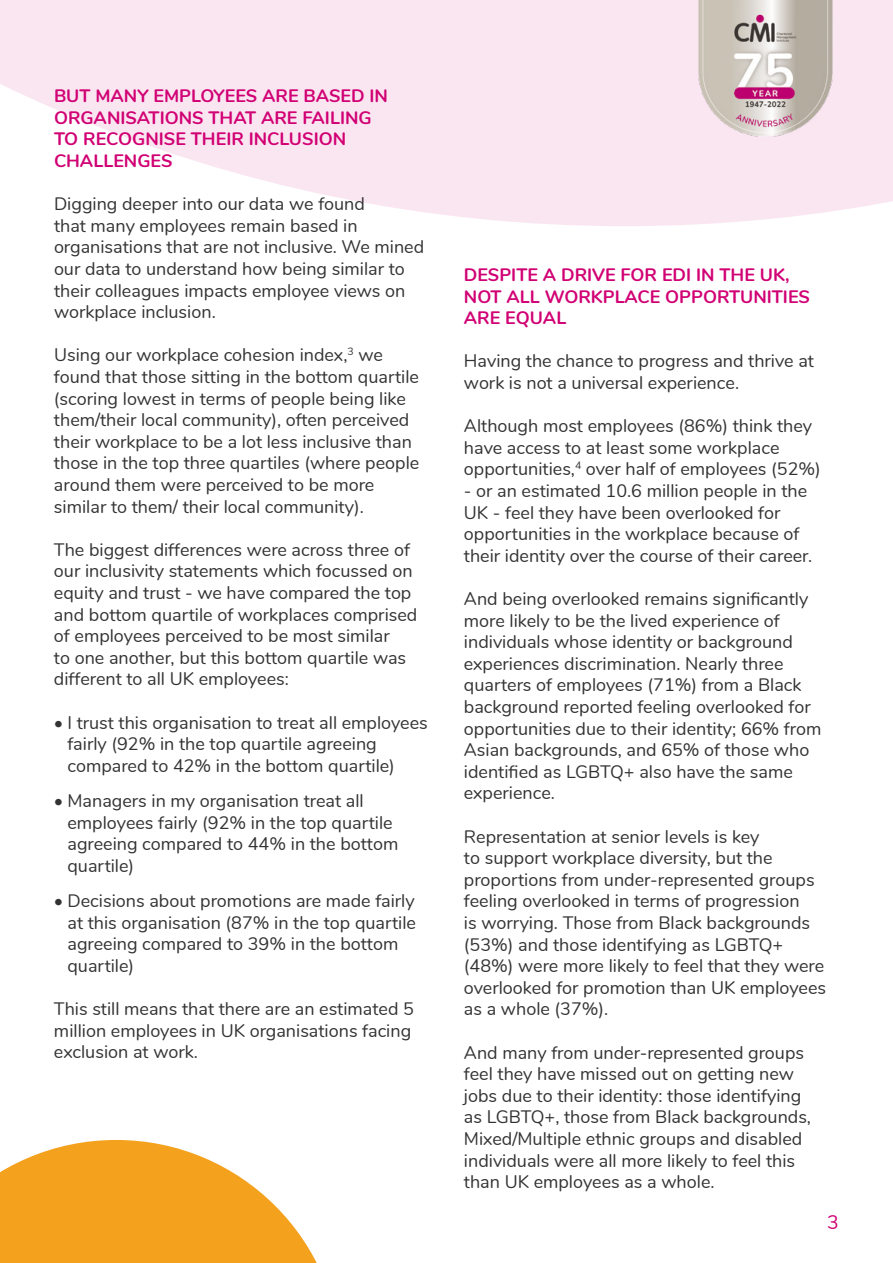
<style>
.page{position:relative;width:893px;height:1263px;background:#fff}
.page>*{position:absolute;margin:0;border:0;box-sizing:border-box;transform-origin:0 0}
.t1{font:19.5px "Nunito";color:#d10074}
.t2{font:18px/21.6px "Nunito";color:#343333}
.t3{font:700 18px/21.6px "Nunito";color:#d10074}
</style>
<div class="page">
<svg style="left:0;top:0;width:893px;height:226px;fill:#fae6f1"></svg>
<svg style="left:0;top:1140px;width:317px;height:123px"></svg>
<img style="left:695px;top:0;width:140px;height:137px">
<p class="t3" style="left:54px;top:84px;width:336px">BUT MANY EMPLOYEES ARE BASED IN<br>ORGANISATIONS THAT ARE FAILING<br>TO RECOGNISE THEIR INCLUSION<br>CHALLENGES</p>
<p class="t2" style="left:54px;top:192px;width:372px">Digging deeper into our data we found<br>that many employees remain based in organisations that are not inclusive. We mined our data to understand how being similar to their colleagues impacts employee views on workplace inclusion.</p>
<p class="t2" style="left:54px;top:343px;width:367px">Using our workplace cohesion index,<sup>3</sup> we found that those sitting in the bottom quartile (scoring lowest in terms of people being like them/their local community), often perceived their workplace to be a lot less inclusive than those in the top three quartiles (where people around them were perceived to be more similar to them/ their local community).</p>
<p class="t2" style="left:54px;top:538px;width:365px">The biggest differences were across three of our inclusivity statements which focussed on equity and trust - we have compared the top and bottom quartile of workplaces comprised of employees perceived to be most similar<br>to one another, but this bottom quartile was different to all UK employees:</p>
<p class="t2" style="left:67px;top:711px;width:362px;text-indent:-14px">• I trust this organisation to treat all employees fairly (92% in the top quartile agreeing compared to 42% in the bottom quartile)</p>
<p class="t2" style="left:67px;top:789px;width:332px;text-indent:-14px">• Managers in my organisation treat all employees fairly (92% in the top quartile agreeing compared to 44% in the bottom quartile)</p>
<p class="t2" style="left:67px;top:889px;width:350px;text-indent:-14px">• Decisions about promotions are made fairly at this organisation (87% in the top quartile agreeing compared to 39% in the bottom quartile)</p>
<p class="t2" style="left:54px;top:997px;width:361px">This still means that there are an estimated 5 million employees in UK organisations facing exclusion at work.</p>
<p class="t3" style="left:464px;top:263px;width:347px">DESPITE A DRIVE FOR EDI IN THE UK,<br>NOT ALL WORKPLACE OPPORTUNITIES<br>ARE EQUAL</p>
<p class="t2" style="left:464px;top:349px;width:352px">Having the chance to progress and thrive at work is not a universal experience.</p>
<p class="t2" style="left:464px;top:414px;width:358px">Although most employees (86%) think they have access to at least some workplace opportunities,<sup>4</sup> over half of employees (52%)</p>
<p class="t2" style="left:464px;top:479px;width:350px">- or an estimated 10.6 million people in the UK - feel they have been overlooked for opportunities in the workplace because of their identity over the course of their career.</p>
<p class="t2" style="left:464px;top:587px;width:359px">And being overlooked remains significantly more likely to be the lived experience of individuals whose identity or background experiences discrimination. Nearly three quarters of employees (71%) from a Black background reported feeling overlooked for opportunities due to their identity; 66% from Asian backgrounds, and 65% of those who identified as LGBTQ+ also have the same experience.</p>
<p class="t2" style="left:464px;top:824px;width:364px">Representation at senior levels is key<br>to support workplace diversity, but the proportions from under-represented groups feeling overlooked in terms of progression<br>is worrying. Those from Black backgrounds (53%) and those identifying as LGBTQ+ (48%) were more likely to feel that they were overlooked for promotion than UK employees as a whole (37%).</p>
<p class="t2" style="left:464px;top:1040px;width:349px">And many from under-represented groups feel they have missed out on getting new jobs due to their identity: those identifying as LGBTQ+, those from Black backgrounds, Mixed/Multiple ethnic groups and disabled individuals were all more likely to feel this than UK employees as a whole.</p>
<p class="t1" style="left:827px;top:1207px;width:13px">3</p>
</div>
